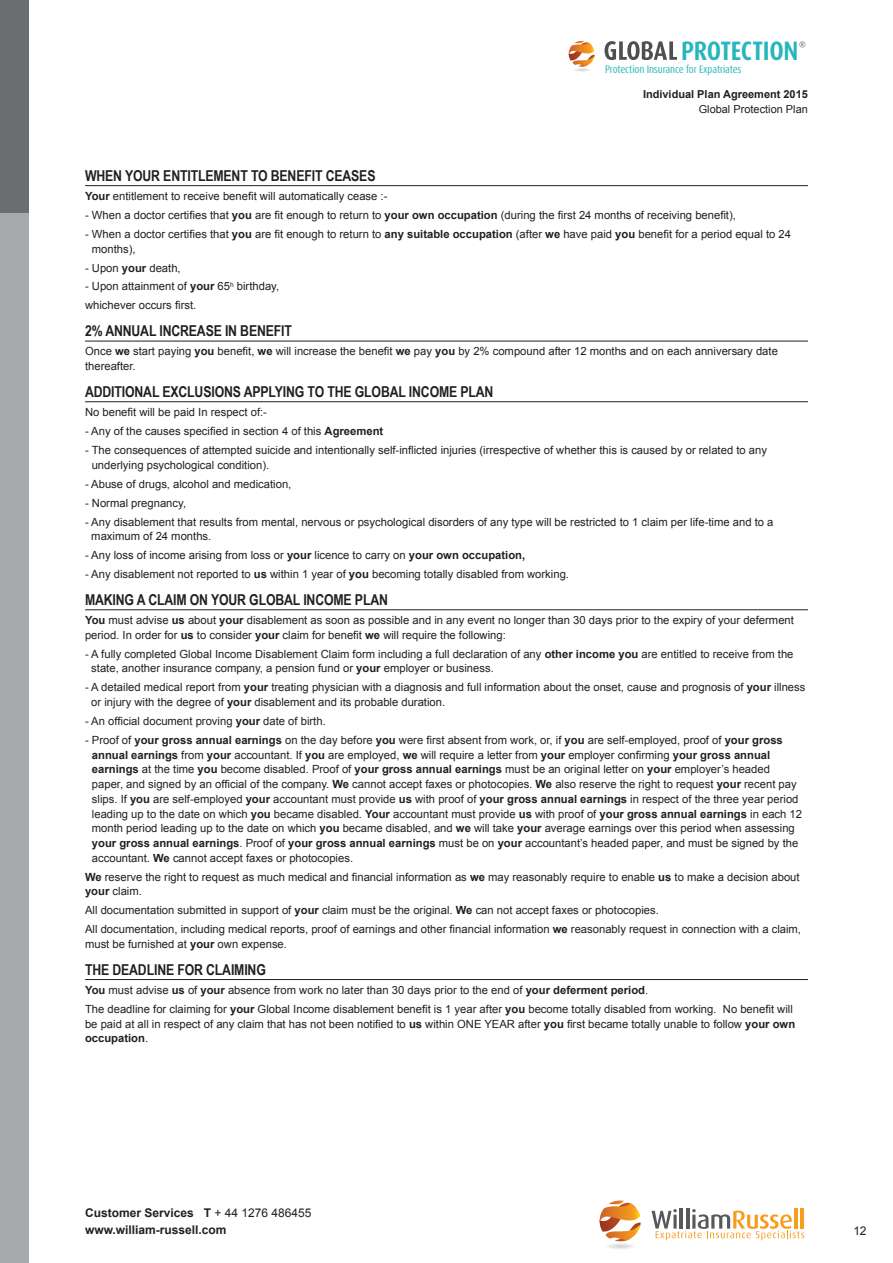
<style>
.page{position:relative;width:893px;height:1263px;background:#fff}
.page>*{position:absolute;margin:0;border:0;box-sizing:border-box;transform-origin:0 0}
.t1{font:700 condensed 26.7px "Dax OT";letter-spacing:-.01em;color:#28b6bd}
.HEAD_sub_underline{font:700 15px "Arial Narrow";letter-spacing:-.01em;color:#231f20}
.t2{font:700 12px/16.5px "Arial";color:#231f20}
.t3{font:12px "Arial";color:#231f20}
.BODY_text_unbold{font:11.25px/14.7px "Arial";color:#231f20}
.BODY_text_unbold_fir{font:11.25px/14.7px "Arial";color:#231f20}
.t4{font:condensed 10.95px "Dax OT";letter-spacing:-.01em;color:#28b6bd}
.t5{font:700 10.95px "Arial";color:#231f20}
.t6{font:10.95px "Arial";color:#231f20}
.s1{font-weight:700}
.s2{font-weight:400}
</style>
<div class="page">
<svg style="left:799px;top:42px;width:6px;height:5px"></svg>
<svg style="left:605px;top:41px;width:72px;height:19px"></svg>
<svg style="left:569px;top:41px;width:26px;height:31px"></svg>
<div style="left:0;top:200px;width:29px;height:1063px;background:#a8a9ad"></div>
<div style="left:0;top:0;width:29px;height:213px;background:#6c6d70"></div>
<hr style="left:680px;top:1208px;width:3px;height:20px;background:#57585a">
<hr style="left:686px;top:1208px;width:3px;height:20px;background:#57585a">
<hr style="left:794px;top:1208px;width:3px;height:20px;background:#f89c1c">
<hr style="left:801px;top:1208px;width:3px;height:20px;background:#f89c1c">
<svg style="left:652px;top:1209px;width:152px;height:31px"></svg>
<svg style="left:600px;top:1200px;width:41px;height:49px"></svg>
<hr style="left:85px;top:185px;width:723px;height:1px;background:#231f20">
<hr style="left:85px;top:341px;width:723px;height:1px;background:#231f20">
<hr style="left:85px;top:401px;width:723px;height:1px;background:#231f20">
<hr style="left:85px;top:609px;width:723px;height:1px;background:#231f20">
<hr style="left:85px;top:979px;width:723px;height:1px;background:#231f20">
<h1 class="t1" style="left:681px;top:33px;width:119px">PROTECTION</h1>
<p class="t4" style="left:605px;top:63px;width:138px">Protection Insurance for Expatriates</p>
<p class="t5" style="left:643px;top:87px;width:166px">Individual Plan Agreement 2015</p>
<p class="t6" style="left:699px;top:102px;width:111px">Global Protection Plan</p>
<p class="HEAD_sub_underline" style="left:85px;top:164px;width:292px">WHEN YOUR ENTITLEMENT TO BENEFIT CEASES</p>
<p class="BODY_text_unbold_fir" style="left:85px;top:189px;width:304px"><span class="s1">Your</span> entitlement to receive benefit will automatically cease :-</p>
<p class="BODY_text_unbold" style="left:85px;top:208px;width:652px">- When a doctor certifies that <span class="s1">you</span> are fit enough to return to <span class="s1">your own occupation</span> (during the first 24 months of receiving benefit),</p>
<p class="BODY_text_unbold" style="left:92px;top:227px;width:701px;text-indent:-7px">- When a doctor certifies that <span class="s1">you</span> are fit enough to return to <span class="s1">any suitable occupation</span> (after <span class="s1">we</span> have paid <span class="s1">you</span> benefit for a period equal to 24 months),</p>
<p class="BODY_text_unbold" style="left:85px;top:260px;width:97px">- Upon <span class="s1">your</span> death,</p>
<p class="BODY_text_unbold" style="left:85px;top:279px;width:196px">- Upon attainment of <span class="s1">your</span> 65<sup>h</sup> birthday,</p>
<p class="BODY_text_unbold" style="left:85px;top:298px;width:113px">whichever occurs first.</p>
<p class="HEAD_sub_underline" style="left:85px;top:320px;width:208px">2% ANNUAL INCREASE IN BENEFIT</p>
<p class="BODY_text_unbold_fir" style="left:85px;top:344px;width:694px">Once <span class="s1">we</span> start paying <span class="s1">you</span> benefit, <span class="s1">we</span> will increase the benefit <span class="s1">we</span> pay <span class="s1">you</span> by 2% compound after 12 months and on each anniversary date thereafter.</p>
<p class="HEAD_sub_underline" style="left:85px;top:380px;width:410px">ADDITIONAL EXCLUSIONS APPLYING TO THE GLOBAL INCOME PLAN</p>
<p class="BODY_text_unbold_fir" style="left:85px;top:405px;width:183px">No benefit will be paid In respect of:-</p>
<p class="BODY_text_unbold" style="left:85px;top:424px;width:300px">- Any of the causes specified in section 4 of this <span class="s1">Agreement</span></p>
<p class="BODY_text_unbold" style="left:92px;top:443px;width:677px;text-indent:-7px">- The consequences of attempted suicide and intentionally self-inflicted injuries (irrespective of whether this is caused by or related to any underlying psychological condition).</p>
<p class="BODY_text_unbold" style="left:85px;top:476px;width:208px">- Abuse of drugs, alcohol and medication,</p>
<p class="BODY_text_unbold" style="left:85px;top:495px;width:103px">- Normal pregnancy,</p>
<p class="BODY_text_unbold" style="left:91px;top:514px;width:684px;text-indent:-6px">- Any disablement that results from mental, nervous or psychological disorders of any type will be restricted to 1 claim per life-time and to a maximum of 24 months.</p>
<p class="BODY_text_unbold" style="left:85px;top:548px;width:442px">- Any loss of income arising from loss or <span class="s1">your</span> licence to carry on <span class="s1">your own occupation,</span></p>
<p class="BODY_text_unbold" style="left:85px;top:567px;width:485px">- Any disablement not reported to <span class="s1">us</span> within 1 year of <span class="s1">you</span> becoming totally disabled from working.</p>
<p class="HEAD_sub_underline" style="left:85px;top:588px;width:304px">MAKING A CLAIM ON YOUR GLOBAL INCOME PLAN</p>
<p class="BODY_text_unbold_fir" style="left:85px;top:613px;width:710px"><span class="s1">You</span> must advise <span class="s1">us</span> about <span class="s1">your</span> disablement as soon as possible and in any event no longer than 30 days prior to the expiry of your deferment period. In order for <span class="s1">us</span> to consider <span class="s1">your</span> claim for benefit <span class="s1">we</span> will require the following:</p>
<p class="BODY_text_unbold" style="left:91px;top:647px;width:704px;text-indent:-6px">- A fully completed Global Income Disablement Claim form including a full declaration of any <span class="s1">other income you</span> are entitled to receive from the state, another insurance company, a pension fund or <span class="s1">your</span> employer or business.</p>
<p class="BODY_text_unbold" style="left:91px;top:680px;width:716px;text-indent:-6px">- A detailed medical report from <span class="s1">your</span> treating physician with a diagnosis and full information about the onset, cause and prognosis of <span class="s1">your</span> illness or injury with the degree of <span class="s1">your</span> disablement and its probable duration.</p>
<p class="BODY_text_unbold" style="left:85px;top:714px;width:242px">- An official document proving <span class="s1">your</span> date of birth.</p>
<p class="BODY_text_unbold" style="left:92px;top:733px;width:712px;text-indent:-7px">- Proof of <span class="s1">your gross annual earnings</span> on the day before <span class="s1">you</span> were first absent from work, or, if <span class="s1">you</span> are self-employed, proof of <span class="s1">your gross annual earnings</span> from <span class="s1">your</span> accountant. If <span class="s1">you</span> are employed, <span class="s1">we</span> will require a letter from <span class="s1">your</span> employer confirming <span class="s1">your gross annual earnings</span> at the time <span class="s1">you</span> become disabled. Proof of <span class="s1">your gross annual earnings</span> must be an original letter on <span class="s1">your</span> employer’s headed paper, and signed by an official of the company. <span class="s1">We</span> cannot accept faxes or photocopies. <span class="s1">We</span> also reserve the right to request <span class="s1">your</span> recent pay slips. If <span class="s1">you</span> are self-employed <span class="s1">your</span> accountant must provide <span class="s1">us</span> with proof of <span class="s1">your gross annual earnings</span> in respect of the three year period leading up to the date on which <span class="s1">you</span> became disabled. <span class="s1">Your</span> accountant must provide <span class="s1">us</span> with proof of <span class="s1">your gross annual earnings</span> in each 12 month period leading up to the date on which <span class="s1">you</span> became disabled, and <span class="s1">we</span> will take <span class="s1">your</span> average earnings over this period when assessing <span class="s1">your gross annual earnings</span>. Proof of <span class="s1">your gross annual earnings</span> must be on <span class="s1">your</span> accountant’s headed paper, and must be signed by the accountant. <span class="s1">We</span> cannot accept faxes or photocopies.</p>
<p class="BODY_text_unbold" style="left:85px;top:869px;width:716px"><span class="s1">We</span> reserve the right to request as much medical and financial information as <span class="s1">we</span> may reasonably require to enable <span class="s1">us</span> to make a decision about <span class="s1">your</span> claim.</p>
<p class="BODY_text_unbold" style="left:85px;top:903px;width:575px">All documentation submitted in support of <span class="s1">your</span> claim must be the original. <span class="s1">We</span> can not accept faxes or photocopies.</p>
<p class="BODY_text_unbold" style="left:85px;top:922px;width:717px">All documentation, including medical reports, proof of earnings and other financial information <span class="s1">we</span> reasonably request in connection with a claim, must be furnished at <span class="s1">your</span> own expense.</p>
<p class="HEAD_sub_underline" style="left:85px;top:958px;width:182px">THE DEADLINE FOR CLAIMING</p>
<p class="BODY_text_unbold_fir" style="left:85px;top:983px;width:565px"><span class="s1">You</span> must advise <span class="s1">us</span> of <span class="s1">your</span> absence from work no later than 30 days prior to the end of <span class="s1">your deferment period</span>.</p>
<p class="BODY_text_unbold" style="left:85px;top:1002px;width:712px">The deadline for claiming for <span class="s1">your</span> Global Income disablement benefit is 1 year after <span class="s1">you</span> become totally disabled from working. No benefit will be paid at all in respect of any claim that has not been notified to <span class="s1">us</span> within ONE YEAR after <span class="s1">you</span> first became totally unable to follow <span class="s1">your own occupation</span>.</p>
<p class="t2" style="left:85px;top:1205px;width:228px">Customer Services T <span class="s2">+ 44 1276 486455 </span>www.william-russell.com</p>
<p class="t3" style="left:853px;top:1223px;width:15px">12</p>
</div>
